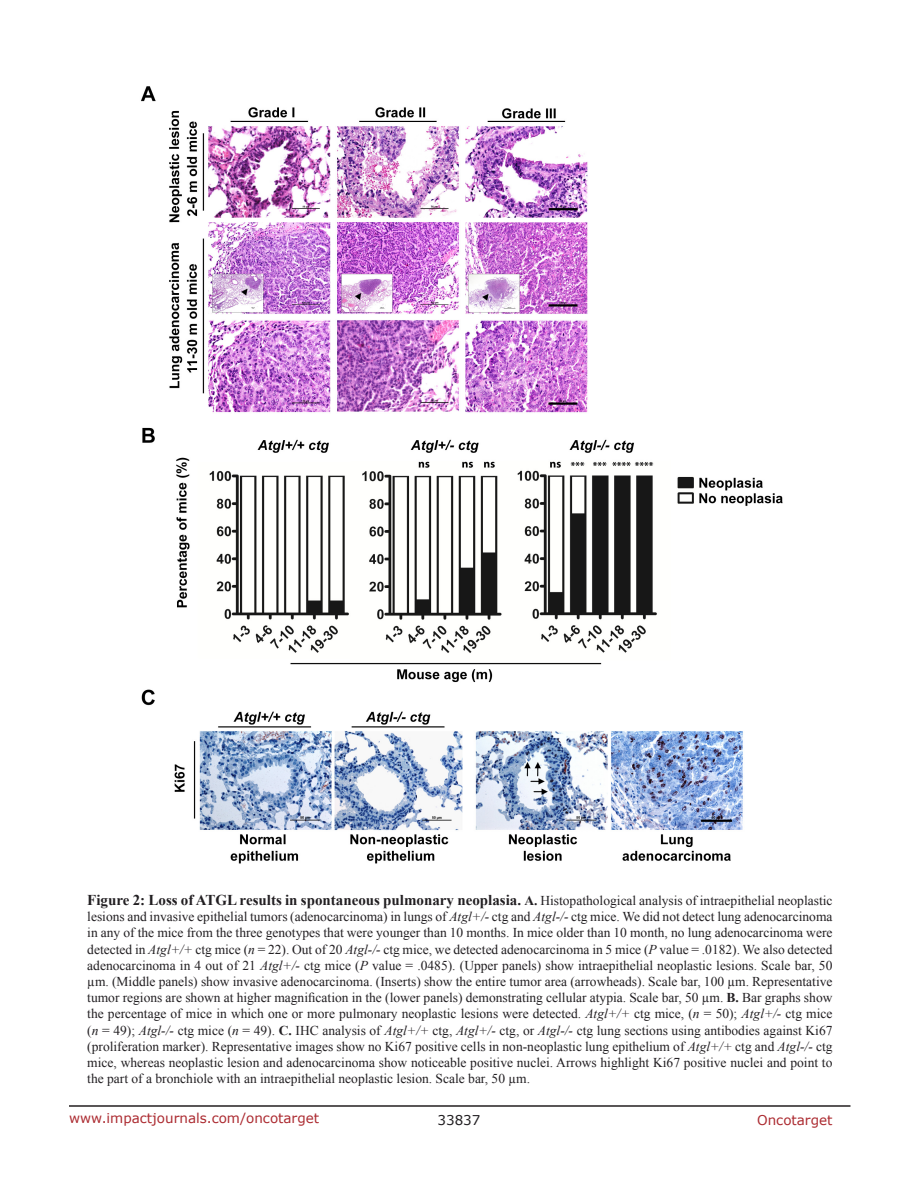
<style>
.page{position:relative;width:918px;height:1188px;background:#fff}
.page>*{position:absolute;margin:0;border:0;box-sizing:border-box;transform-origin:0 0}
.t1{font:700 15px "Times New Roman";color:#221f22}
.t2{font:13.5px/16.2px "Times New Roman";color:#221f22;text-align:justify}
.t3{font:13.5px "Verdana";color:#ac2b31}
.t4{font:13.5px "Verdana";color:#221f22}
.s1{font-size:13.5px}
.s2{font-weight:400;font-size:13.5px}
.s3{font-style:italic}
.s4{font-weight:700}
</style>
<div class="page">
<hr style="left:69px;top:1105px;width:781px;height:2px;background:#231f20">
<img style="left:141px;top:86px;width:642px;height:778px">
<p class="t1" style="left:87px;top:890px;width:747px">Figure 2: Loss of ATGL results in spontaneous pulmonary neoplasia. <span class="s1">A.</span> <span class="s2">Histopathological analysis of intraepithelial neoplastic</span></p>
<p class="t2" style="left:87px;top:908px;width:747px">lesions and invasive epithelial tumors (adenocarcinoma) in lungs of <span class="s3">Atgl+/-</span> ctg and <span class="s3">Atgl-/-</span> ctg mice. We did not detect lung adenocarcinoma in any of the mice from the three genotypes that were younger than 10 months. In mice older than 10 month, no lung adenocarcinoma were detected in <span class="s3">Atgl+/+</span> ctg mice (<span class="s3">n</span> = 22). Out of 20 <span class="s3">Atgl-/-</span> ctg mice, we detected adenocarcinoma in 5 mice (<span class="s3">P</span> value = .0182). We also detected adenocarcinoma in 4 out of 21 <span class="s3">Atgl+/-</span> ctg mice (<span class="s3">P</span> value = .0485). (Upper panels) show intraepithelial neoplastic lesions. Scale bar, 50 µm. (Middle panels) show invasive adenocarcinoma. (Inserts) show the entire tumor area (arrowheads). Scale bar, 100 µm. Representative tumor regions are shown at higher magnification in the (lower panels) demonstrating cellular atypia. Scale bar, 50 µm. <span class="s4">B.</span> Bar graphs show the percentage of mice in which one or more pulmonary neoplastic lesions were detected. <span class="s3">Atgl+/+</span> ctg mice, (<span class="s3">n</span> = 50); <span class="s3">Atgl+/-</span> ctg mice (<span class="s3">n</span> = 49); <span class="s3">Atgl-/-</span> ctg mice (<span class="s3">n</span> = 49). <span class="s4">C.</span> IHC analysis of <span class="s3">Atgl+/+</span> ctg, <span class="s3">Atgl+/-</span> ctg, or <span class="s3">Atgl-/-</span> ctg lung sections using antibodies against Ki67 (proliferation marker). Representative images show no Ki67 positive cells in non-neoplastic lung epithelium of <span class="s3">Atgl+/+</span> ctg and <span class="s3">Atgl-/-</span> ctg mice, whereas neoplastic lesion and adenocarcinoma show noticeable positive nuclei. Arrows highlight Ki67 positive nuclei and point to the part of a bronchiole with an intraepithelial neoplastic lesion. Scale bar, 50 µm.</p>
<p class="t3" style="left:69px;top:1109px;width:252px">www.impactjournals.com/oncotarget</p>
<p class="t4" style="left:438px;top:1111px;width:44px">33837</p>
<p class="t3" style="left:757px;top:1111px;width:77px">Oncotarget</p>
</div>
